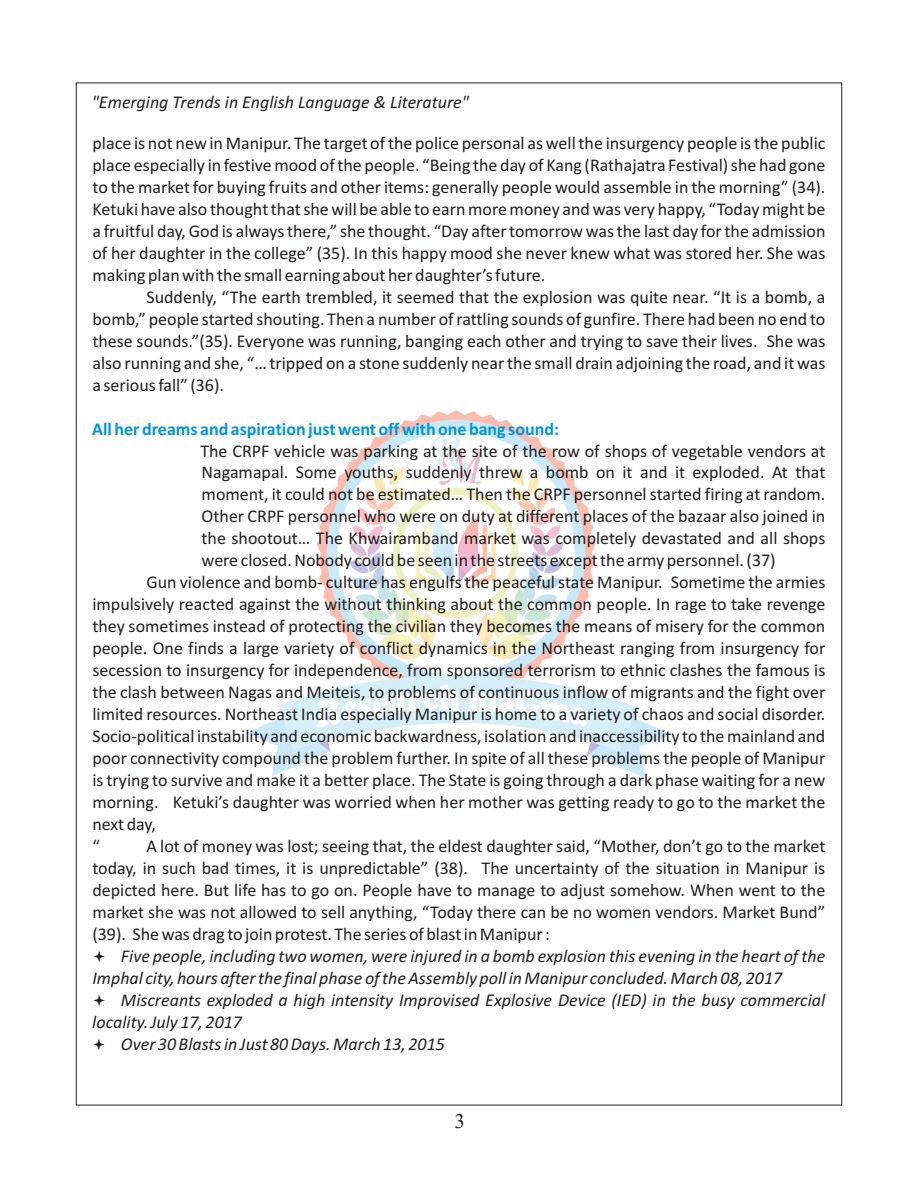
<style>
.page{position:relative;width:918px;height:1188px;background:#fff}
.page>*{position:absolute;margin:0;border:0;box-sizing:border-box;transform-origin:0 0}
.t1{font:21px "Times New Roman";color:#241f1f}
.t2{font:18px/21.9px "Calibri";color:#241f1f;text-align:justify}
.t3{font:italic 18px/21.9px "Calibri";color:#241f1f}
.t4{font:700 18px "Calibri";color:#0096db}
</style>
<div class="page">
<img style="left:246px;top:410px;width:426px;height:368px">
<p class="t3" style="left:92px;top:93px;width:379px">"Emerging Trends in English Language &amp; Literature"</p>
<p class="t2" style="left:92px;top:133px;width:735px">place is not new in Manipur. The target of the police personal as well the insurgency people is the public place especially in festive mood of the people. “Being the day of Kang (Rathajatra Festival) she had gone to the market for buying fruits and other items: generally people would assemble in the morning” (34).<br>Ketuki have also thought that she will be able to earn more money and was very happy, “Today might be a fruitful day, God is always there,” she thought. “Day after tomorrow was the last day for the admission of her daughter in the college” (35). In this happy mood she never knew what was stored her. She was making plan with the small earning about her daughter’s future.</p>
<p class="t2" style="left:92px;top:287px;width:734px;text-indent:54px">Suddenly, “The earth trembled, it seemed that the explosion was quite near. “It is a bomb, a bomb,” people started shouting. Then a number of rattling sounds of gunfire. There had been no end to these sounds.”(35). Everyone was running, banging each other and trying to save their lives. She was also running and she, “… tripped on a stone suddenly near the small drain adjoining the road, and it was a serious fall” (36).</p>
<p class="t4" style="left:92px;top:421px;width:468px">All her dreams and aspiration just went off with one bang sound:</p>
<p class="t2" style="left:200px;top:441px;width:626px">The CRPF vehicle was parking at the site of the row of shops of vegetable vendors at</p>
<p class="t2" style="left:202px;top:463px;width:625px">Nagamapal. Some youths, suddenly threw a bomb on it and it exploded. At that</p>
<p class="t2" style="left:202px;top:485px;width:625px">moment, it could not be estimated… Then the CRPF personnel started firing at random.</p>
<p class="t2" style="left:202px;top:507px;width:625px">Other CRPF personnel who were on duty at different places of the bazaar also joined in</p>
<p class="t2" style="left:202px;top:529px;width:625px">the shootout… The Khwairamband market was completely devastated and all shops</p>
<p class="t2" style="left:202px;top:551px;width:576px">were closed. Nobody could be seen in the streets except the army personnel. (37)</p>
<p class="t2" style="left:146px;top:573px;width:681px">Gun violence and bomb- culture has engulfs the peaceful state Manipur. Sometime the armies</p>
<p class="t2" style="left:92px;top:595px;width:734px">impulsively reacted against the without thinking about the common people. In rage to take revenge</p>
<p class="t2" style="left:92px;top:617px;width:734px">they sometimes instead of protecting the civilian they becomes the means of misery for the common</p>
<p class="t2" style="left:92px;top:639px;width:734px">people. One finds a large variety of conflict dynamics in the Northeast ranging from insurgency for</p>
<p class="t2" style="left:92px;top:661px;width:734px">secession to insurgency for independence, from sponsored terrorism to ethnic clashes the famous is</p>
<p class="t2" style="left:92px;top:683px;width:734px">the clash between Nagas and Meiteis, to problems of continuous inflow of migrants and the fight over</p>
<p class="t2" style="left:92px;top:705px;width:734px">limited resources. Northeast India especially Manipur is home to a variety of chaos and social disorder.</p>
<p class="t2" style="left:92px;top:727px;width:734px">Socio-political instability and economic backwardness, isolation and inaccessibility to the mainland and</p>
<p class="t2" style="left:92px;top:749px;width:734px">poor connectivity compound the problem further. In spite of all these problems the people of Manipur</p>
<p class="t2" style="left:92px;top:771px;width:735px">is trying to survive and make it a better place. The State is going through a dark phase waiting for a new</p>
<p class="t2" style="left:92px;top:793px;width:734px">morning. Ketuki’s daughter was worried when her mother was getting ready to go to the market the</p>
<p class="t2" style="left:92px;top:815px;width:65px">next day,</p>
<p class="t2" style="left:92px;top:837px;width:9px">“</p>
<p class="t2" style="left:92px;top:837px;width:735px;text-indent:54px">A lot of money was lost; seeing that, the eldest daughter said, “Mother, don’t go to the market today, in such bad times, it is unpredictable” (38). The uncertainty of the situation in Manipur is depicted here. But life has to go on. People have to manage to adjust somehow. When went to the market she was not allowed to sell anything, “Today there can be no women vendors. Market Bund” (39). She was drag to join protest. The series of blast in Manipur :</p>
<p class="t3" style="left:92px;top:946px;width:734px;text-indent:29px">Five people, including two women, were injured in a bomb explosion this evening in the heart of the<br>Imphal city, hours after the final phase of the Assembly poll in Manipur concluded. March 08, 2017</p>
<p class="t3" style="left:121px;top:990px;width:706px">Miscreants exploded a high intensity Improvised Explosive Device (IED) in the busy commercial</p>
<p class="t3" style="left:92px;top:1012px;width:151px">locality. July 17, 2017</p>
<p class="t3" style="left:121px;top:1034px;width:325px">Over 30 Blasts in Just 80 Days. March 13, 2015</p>
<p class="t1" style="left:454px;top:1114px;width:12px">3</p>
</div>
